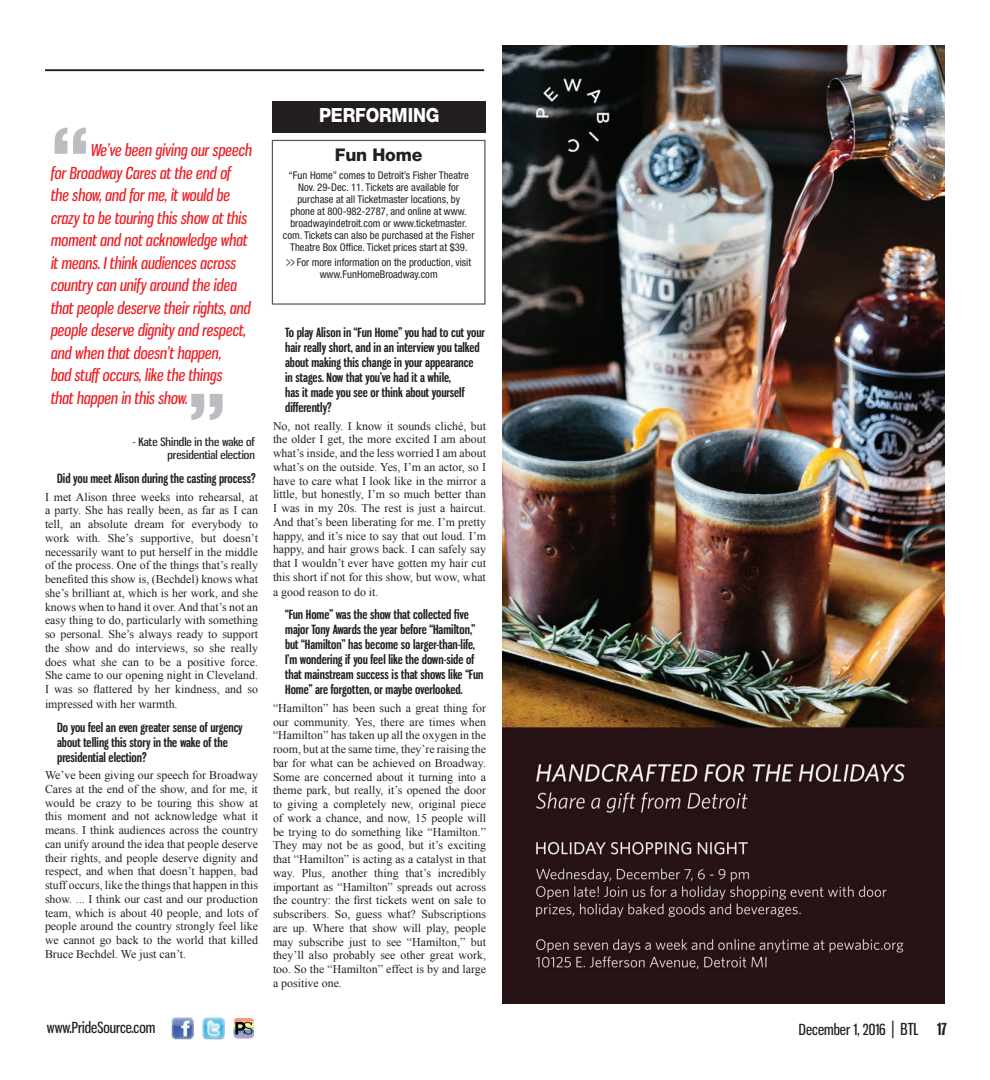
<style>
.page{position:relative;width:990px;height:1080px;background:#fff}
.page>*{position:absolute;margin:0;border:0;box-sizing:border-box;transform-origin:0 0}
.Pull_Quote_W__Quotes{font:800 condensed 75px "Helvetica Neue LT Std";color:#bcbdc0;scale:1.1 1}
.Theater_Review_Box_S{font:800 19.62px "Helvetica Neue";letter-spacing:-.01em;color:#fff;scale:.89 1}
.Theater_Review_Box_S-2{font:800 17.5px "Helvetica Neue";letter-spacing:-.01em;color:#231f20}
.Pull_Quote_W__Quotes-2{font:italic 16.25px/22.5px "Gnuolane Rg";color:#ee1d23}
.t1{font:15px "Gnuolane Rg";color:#231f20}
.Interview_Question{font:700 12.5px/15px "Gnuolane Rg";color:#231f20}
.Interview_A_-_1st_Pa{font:11.88px/13.8px "Times New Roman";color:#231f20;text-align:justify}
.Pull_Quote_Byline{font:11.25px/12.5px "Gnuolane Rg";color:#231f20;text-align:right;scale:1.14 1}
.Theater_Review_Box_T{font:condensed 10.62px/11.9px "Helvetica Neue";color:#231f20;text-align:center}
.s1{font-size:13.88px}
.s2{font-size:17.5px}
.s3{font-size:16.25px}
.s4{font-weight:700;font-size:16.25px}
</style>
<div class="page">
<img style="left:203px;top:1018px;width:21px;height:22px">
<img style="left:172px;top:1018px;width:21px;height:22px">
<hr style="left:233px;top:1018px;width:21px;height:3px;background:#f69a7a">
<hr style="left:233px;top:1021px;width:21px;height:3px;background:#fdc88a">
<hr style="left:233px;top:1024px;width:21px;height:3px;background:#f6f3a2">
<hr style="left:233px;top:1027px;width:21px;height:3px;background:#b7d99b">
<hr style="left:233px;top:1030px;width:21px;height:3px;background:#868fc4">
<hr style="left:233px;top:1033px;width:21px;height:3px;background:#8fafd8">
<hr style="left:233px;top:1036px;width:21px;height:3px;background:#bb9cc9">
<svg style="left:235px;top:1022px;width:17px;height:13px"></svg>
<img style="left:502px;top:45px;width:443px;height:958px">
<div style="left:272px;top:101px;width:214px;height:31px;background:#231f20"></div>
<div style="left:272px;top:140px;width:214px;height:165px;border:1px solid #57585a"></div>
<hr style="left:45px;top:69px;width:439px;height:2px;background:#231f20">
<p class="Pull_Quote_W__Quotes" style="left:50px;top:108px;width:38px">“</p>
<p class="Pull_Quote_W__Quotes-2" style="left:50px;top:139px;width:203px;text-indent:40px">We’ve been giving our speech for Broadway Cares at the end of the show, and for me, it would be crazy to be touring this show at this moment and not acknowledge what it means. I think audiences across country can unify around the idea that people deserve their rights, and people deserve dignity and respect, and when that doesn’t happen,<br>bad stuff occurs, like the things<br>that happen in this show.</p>
<p class="Pull_Quote_Byline" style="left:133px;top:436px;width:109px">- Kate Shindle in the wake of presidential election</p>
<p class="Pull_Quote_W__Quotes" style="left:187px;top:374px;width:38px">”</p>
<p class="Interview_Question" style="left:57px;top:471px;width:200px">Did you meet Alison during the casting process?</p>
<p class="Interview_A_-_1st_Pa" style="left:45px;top:490px;width:215px">I met Alison three weeks into rehearsal, at a party. She has really been, as far as I can tell, an absolute dream for everybody to work with. She’s supportive, but doesn’t necessarily want to put herself in the middle of the process. One of the things that’s really benefited this show is, (Bechdel) knows what she’s brilliant at, which is her work, and she knows when to hand it over. And that’s not an easy thing to do, particularly with something so personal. She’s always ready to support the show and do interviews, so she really does what she can to be a positive force.<br>She came to our opening night in Cleveland.<br>I was so flattered by her kindness, and so</p>
<p class="Interview_A_-_1st_Pa" style="left:45px;top:697px;width:134px">impressed with her warmth.</p>
<p class="Interview_Question" style="left:57px;top:719px;width:187px">Do you feel an even greater sense of urgency about telling this story in the wake of the presidential election?</p>
<p class="Interview_A_-_1st_Pa" style="left:45px;top:768px;width:215px">We’ve been giving our speech for Broadway Cares at the end of the show, and for me, it would be crazy to be touring this show at this moment and not acknowledge what it means. I think audiences across the country can unify around the idea that people deserve their rights, and people deserve dignity and respect, and when that doesn’t happen, bad stuff occurs, like the things that happen in this show. ... I think our cast and our production team, which is about 40 people, and lots of people around the country strongly feel like we cannot go back to the world that killed Bruce Bechdel. We just can’t.</p>
<p class="Theater_Review_Box_S" style="left:319px;top:104px;width:137px">PERFORMING</p>
<p class="Theater_Review_Box_S-2" style="left:335px;top:145px;width:89px">Fun Home</p>
<p class="Theater_Review_Box_T" style="left:283px;top:170px;width:193px">“Fun Home” comes to Detroit’s Fisher Theatre Nov. 29-Dec. 11. Tickets are available for purchase at all Ticketmaster locations, by<br>phone at 800-982-2787, and online at www. broadwayindetroit.com or www.ticketmaster. com. Tickets can also be purchased at the Fisher Theatre Box Office. Ticket prices start at $39.</p>
<p class="Theater_Review_Box_T" style="left:286px;top:256px;width:186px"><span class="s1">&gt;&gt;</span> For more information on the production, visit www.FunHomeBroadway.com</p>
<p class="Interview_Question" style="left:285px;top:325px;width:201px">To play Alison in “Fun Home” you had to cut your hair really short, and in an interview you talked about making this change in your appearance<br>in stages. Now that you’ve had it a while,<br>has it made you see or think about yourself differently?</p>
<p class="Interview_A_-_1st_Pa" style="left:273px;top:419px;width:215px">No, not really. I know it sounds cliché, but the older I get, the more excited I am about what’s inside, and the less worried I am about what’s on the outside. Yes, I’m an actor, so I have to care what I look like in the mirror a little, but honestly, I’m so much better than I was in my 20s. The rest is just a haircut.<br>And that’s been liberating for me. I’m pretty happy, and it’s nice to say that out loud. I’m happy, and hair grows back. I can safely say that I wouldn’t ever have gotten my hair cut this short if not for this show, but wow, what</p>
<p class="Interview_A_-_1st_Pa" style="left:273px;top:585px;width:107px">a good reason to do it.</p>
<p class="Interview_Question" style="left:285px;top:607px;width:200px">“Fun Home” was the show that collected five major Tony Awards the year before “Hamilton,” but “Hamilton” has become so larger-than-life, I’m wondering if you feel like the down-side of that mainstream success is that shows like “Fun Home” are forgotten, or maybe overlooked.</p>
<p class="Interview_A_-_1st_Pa" style="left:273px;top:701px;width:215px">“Hamilton” has been such a great thing for our community. Yes, there are times when “Hamilton” has taken up all the oxygen in the room, but at the same time, they’re raising the bar for what can be achieved on Broadway.<br>Some are concerned about it turning into a theme park, but really, it’s opened the door to giving a completely new, original piece of work a chance, and now, 15 people will be trying to do something like “Hamilton.” They may not be as good, but it’s exciting that “Hamilton” is acting as a catalyst in that way. Plus, another thing that’s incredibly important as “Hamilton” spreads out across the country: the first tickets went on sale to subscribers. So, guess what? Subscriptions are up. Where that show will play, people may subscribe just to see “Hamilton,” but they’ll also probably see other great work, too. So the “Hamilton” effect is by and large a positive one.</p>
<p class="t1" style="left:47px;top:1019px;width:110px">www.PrideSource.com</p>
<p class="t1" style="left:799px;top:1021px;width:149px">December 1, 2016 <span class="s2">|</span> <span class="s3">BTL</span> <span class="s4">17</span></p>
</div>
